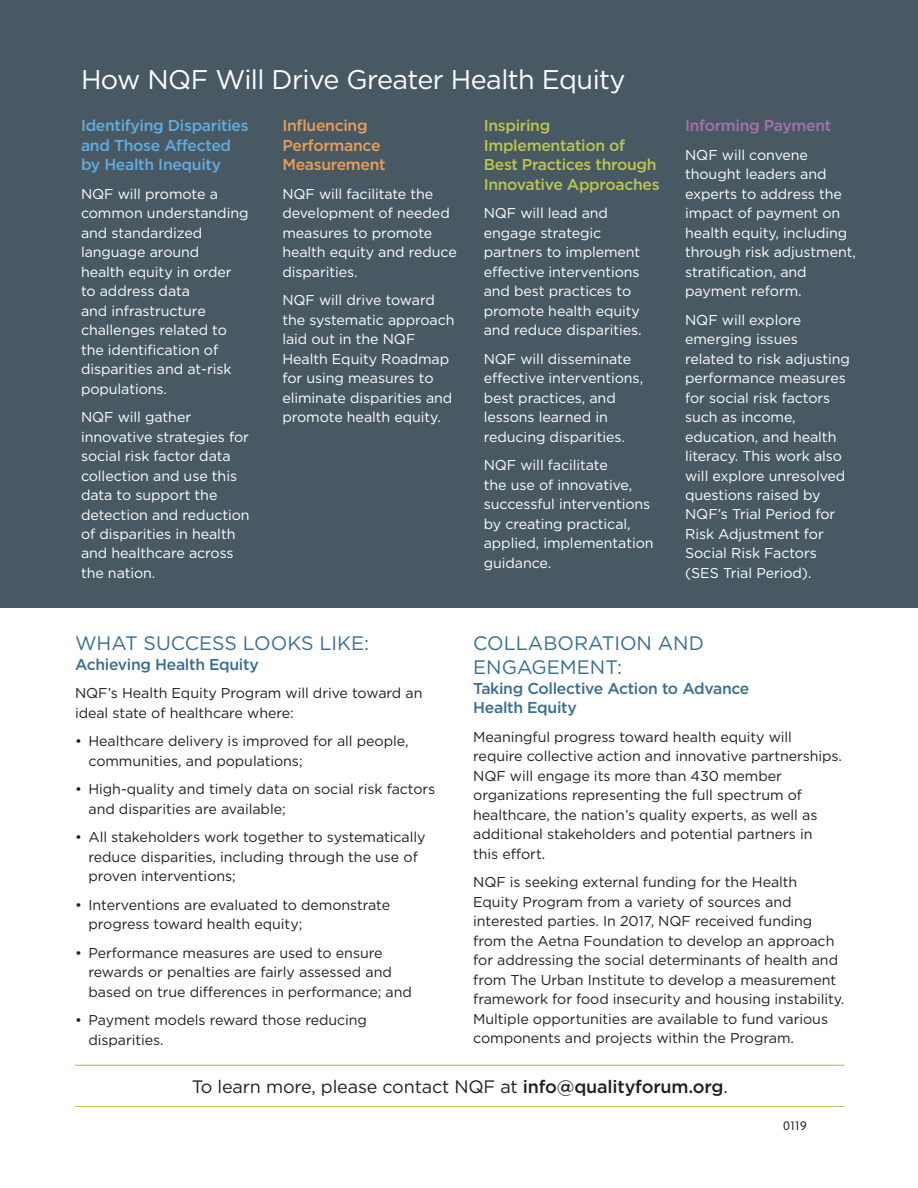
<style>
.page{position:relative;width:918px;height:1188px;background:#fff}
.page>*{position:absolute;margin:0;border:0;box-sizing:border-box;transform-origin:0 0}
.t1{font:27px "Gotham";letter-spacing:-.02em;color:#fff}
.t2{font:19.5px/24px "Gotham";color:#386e8f}
.t3{font:18px "Gotham";letter-spacing:-.01em;color:#231f20}
.t4{font:500 15.75px/19.5px "Gotham";letter-spacing:-.02em;color:#bcc64e}
.t5{font:500 15.75px/19.5px "Gotham";letter-spacing:-.02em;color:#386e8f}
.t6{font:500 15.75px/19.5px "Gotham";letter-spacing:-.02em;color:#63abde}
.t7{font:500 15.75px/19.5px "Gotham";letter-spacing:-.02em;color:#e99e58}
.t8{font:500 15.75px "Gotham";letter-spacing:-.02em;color:#a472af}
.t9{font:14.25px/19.5px "Gotham";letter-spacing:-.005em;color:#fff}
.t10{font:14.25px/19.5px "Gotham";letter-spacing:-.005em;color:#231f20}
.t11{font:13.5px "Agenda";color:#231f20}
.s1{font-weight:500}
</style>
<div class="page">
<div style="left:0;top:0;width:918px;height:608px;background:#485964"></div>
<hr style="left:75px;top:1065px;width:769px;height:1px;background:#aebc21">
<hr style="left:75px;top:1106px;width:769px;height:1px;background:#bfc95c">
<h2 class="t1" style="left:81px;top:62px;width:546px">How NQF Will Drive Greater Health Equity</h2>
<h3 class="t6" style="left:81px;top:116px;width:169px">Identifying Disparities and Those Affected by Health Inequity</h3>
<p class="t9" style="left:81px;top:184px;width:169px">NQF will promote a common understanding and standardized language around<br>health equity in order to address data<br>and infrastructure challenges related to the identification of disparities and at-risk populations.</p>
<p class="t9" style="left:81px;top:407px;width:170px">NQF will gather innovative strategies for social risk factor data collection and use this data to support the detection and reduction of disparities in health and healthcare across the nation.</p>
<h3 class="t7" style="left:282px;top:116px;width:105px">Influencing<br>Performance<br>Measurement</h3>
<p class="t9" style="left:282px;top:184px;width:176px">NQF will facilitate the development of needed measures to promote health equity and reduce disparities.</p>
<p class="t9" style="left:282px;top:290px;width:174px">NQF will drive toward the systematic approach laid out in the NQF<br>Health Equity Roadmap for using measures to eliminate disparities and promote health equity.</p>
<h3 class="t4" style="left:484px;top:116px;width:143px">Inspiring<br>Implementation of</h3>
<h3 class="t8" style="left:685px;top:115px;width:148px">Informing Payment</h3>
<p class="t9" style="left:685px;top:145px;width:172px">NQF will convene thought leaders and experts to address the impact of payment on health equity, including through risk adjustment, stratification, and payment reform.</p>
<p class="t9" style="left:685px;top:309px;width:166px">NQF will explore emerging issues related to risk adjusting performance measures for social risk factors such as income, education, and health literacy. This work also will explore unresolved questions raised by<br>NQF’s Trial Period for<br>Risk Adjustment for<br>Social Risk Factors (SES Trial Period).</p>
<h3 class="t4" style="left:484px;top:155px;width:177px">Best Practices through<br>Innovative Approaches</h3>
<p class="t9" style="left:484px;top:203px;width:160px">NQF will lead and engage strategic partners to implement effective interventions and best practices to promote health equity and reduce disparities.</p>
<p class="t9" style="left:484px;top:348px;width:161px">NQF will disseminate effective interventions, best practices, and lessons learned in reducing disparities.</p>
<p class="t9" style="left:484px;top:455px;width:171px">NQF will facilitate<br>the use of innovative, successful interventions by creating practical, applied, implementation guidance.</p>
<h2 class="t2" style="left:75px;top:631px;width:296px">WHAT SUCCESS LOOKS LIKE:</h2>
<h2 class="t5" style="left:75px;top:654px;width:185px">Achieving Health Equity</h2>
<p class="t10" style="left:75px;top:683px;width:349px">NQF’s Health Equity Program will drive toward an ideal state of healthcare where:</p>
<p class="t10" style="left:88px;top:731px;width:321px;text-indent:-13px">• Healthcare delivery is improved for all people, communities, and populations;</p>
<p class="t10" style="left:88px;top:779px;width:348px;text-indent:-13px">• High-quality and timely data on social risk factors and disparities are available;</p>
<p class="t10" style="left:88px;top:827px;width:339px;text-indent:-13px">• All stakeholders work together to systematically reduce disparities, including through the use of proven interventions;</p>
<p class="t10" style="left:88px;top:894px;width:303px;text-indent:-13px">• Interventions are evaluated to demonstrate progress toward health equity;</p>
<p class="t10" style="left:88px;top:942px;width:325px;text-indent:-13px">• Performance measures are used to ensure rewards or penalties are fairly assessed and based on true differences in performance; and</p>
<p class="t10" style="left:88px;top:1010px;width:280px;text-indent:-13px">• Payment models reward those reducing disparities.</p>
<h2 class="t2" style="left:473px;top:631px;width:232px">COLLABORATION AND<br>ENGAGEMENT:</h2>
<h2 class="t5" style="left:473px;top:678px;width:278px">Taking Collective Action to Advance<br>Health Equity</h2>
<p class="t10" style="left:473px;top:727px;width:370px">Meaningful progress toward health equity will require collective action and innovative partnerships.<br>NQF will engage its more than 430 member organizations representing the full spectrum of healthcare, the nation’s quality experts, as well as additional stakeholders and potential partners in<br>this effort.</p>
<p class="t10" style="left:473px;top:872px;width:373px">NQF is seeking external funding for the Health Equity Program from a variety of sources and interested parties. In 2017, NQF received funding from the Aetna Foundation to develop an approach for addressing the social determinants of health and from The Urban Institute to develop a measurement framework for food insecurity and housing instability.<br>Multiple opportunities are available to fund various components and projects within the Program.</p>
<p class="t3" style="left:192px;top:1075px;width:538px">To learn more, please contact NQF at <span class="s1">info@qualityforum.org</span>.</p>
<p class="t11" style="left:783px;top:1119px;width:25px">0119</p>
</div>
